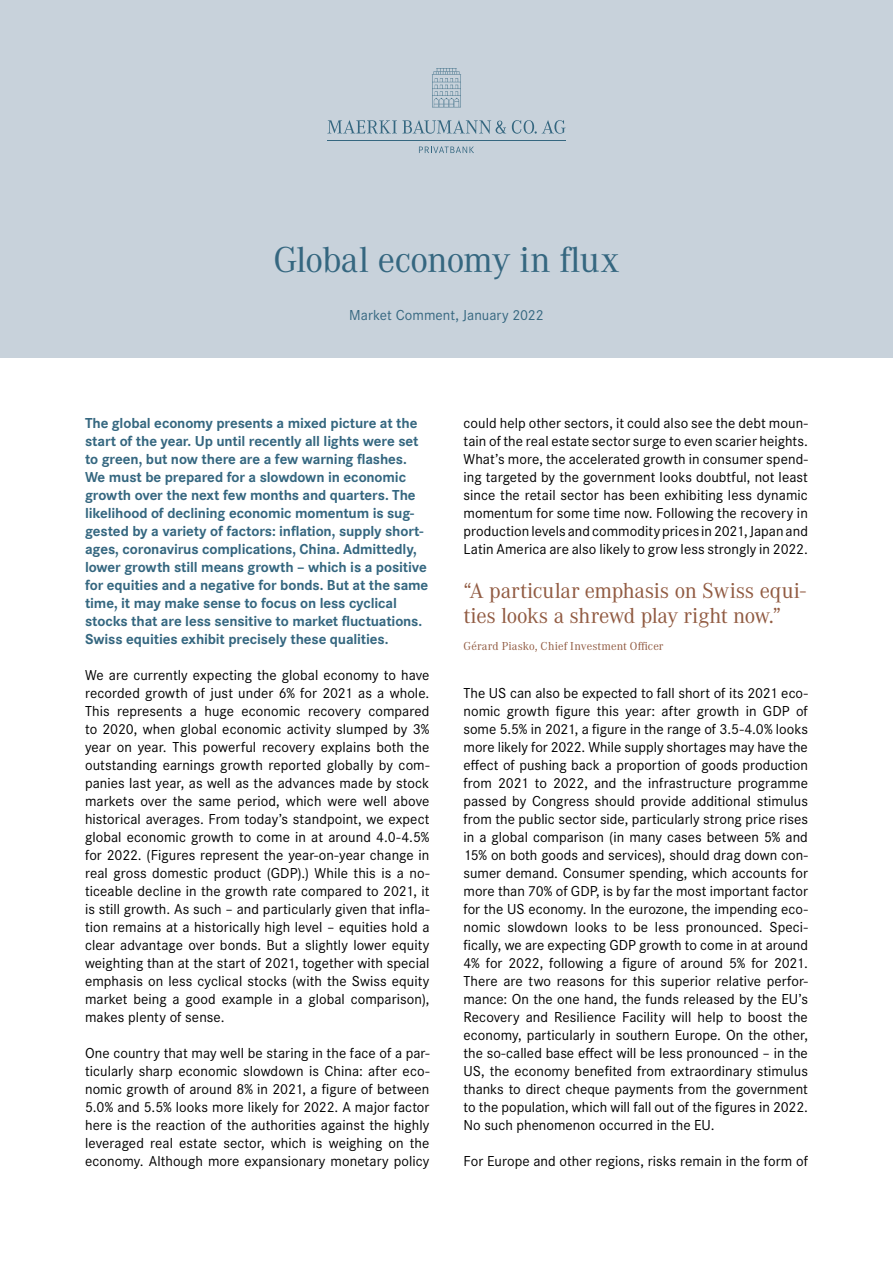
<style>
.page{position:relative;width:893px;height:1263px;background:#fff}
.page>*{position:absolute;margin:0;border:0;box-sizing:border-box;transform-origin:0 0}
.t1{font:37.5px "Corporate A";letter-spacing:-.02em;color:#356780}
.t2{font:22.5px/25.5px "Corporate A";letter-spacing:-.01em;color:#915b42}
.t3{font:15px/18px "Corporate S";letter-spacing:.005em;color:#000;text-align:justify}
.t4{font:700 15px/18px "Corporate S";letter-spacing:-.01em;color:#356780}
.t5{font:15px "Corporate S";color:#356780}
.t6{font:12px "Corporate A";letter-spacing:.01em;color:#915b42}
</style>
<div class="page">
<div style="left:0;top:0;width:893px;height:357px;background:#c8d2db"></div>
<hr style="left:327px;top:140px;width:239px;height:1px;background:#356780">
<svg style="left:327px;top:120px;width:179px;height:14px"></svg>
<svg style="left:512px;top:120px;width:54px;height:14px"></svg>
<svg style="left:432px;top:68px;width:29px;height:39px"></svg>
<svg style="left:419px;top:147px;width:55px;height:6px"></svg>
<h1 class="t1" style="left:273px;top:239px;width:348px">Global economy in flux</h1>
<p class="t5" style="left:349px;top:307px;width:196px">Market Comment, January 2022</p>
<p class="t4" style="left:85px;top:414px;width:345px">The global economy presents a mixed picture at the start of the year. Up until recently all lights were set to green, but now there are a few warning flashes.<br>We must be prepared for a slowdown in economic growth over the next few months and quarters. The likelihood of declining economic momentum is sug&shy;gested by a variety of factors: inflation, supply short&shy;ages, coronavirus complications, China. Admittedly, lower growth still means growth – which is a positive for equities and a negative for bonds. But at the same time, it may make sense to focus on less cyclical stocks that are less sensitive to market fluctuations.<br>Swiss equities exhibit precisely these qualities.</p>
<p class="t3" style="left:85px;top:666px;width:346px">We are currently expecting the global economy to have recorded growth of just under 6% for 2021 as a whole.<br>This represents a huge economic recovery compared to 2020, when global economic activity slumped by 3% year on year. This powerful recovery explains both the outstanding earnings growth reported globally by com&shy;panies last year, as well as the advances made by stock markets over the same period, which were well above historical averages. From today’s standpoint, we expect global economic growth to come in at around 4.0-4.5% for 2022. (Figures represent the year-on-year change in real gross domestic product (GDP).) While this is a no&shy;ticeable decline in the growth rate compared to 2021, it is still growth. As such – and particularly given that infla&shy;tion remains at a historically high level – equities hold a clear advantage over bonds. But a slightly lower equity weighting than at the start of 2021, together with special emphasis on less cyclical stocks (with the Swiss equity market being a good example in a global comparison), makes plenty of sense.</p>
<p class="t3" style="left:85px;top:1044px;width:346px">One country that may well be staring in the face of a par&shy;ticularly sharp economic slowdown is China: after eco&shy;nomic growth of around 8% in 2021, a figure of between 5.0% and 5.5% looks more likely for 2022. A major factor here is the reaction of the authorities against the highly leveraged real estate sector, which is weighing on the economy. Although more expansionary monetary policy</p>
<p class="t3" style="left:463px;top:414px;width:346px">could help other sectors, it could also see the debt moun&shy;tain of the real estate sector surge to even scarier heights.<br>What’s more, the accelerated growth in consumer spend&shy;ing targeted by the government looks doubtful, not least since the retail sector has been exhibiting less dynamic momentum for some time now. Following the recovery in production levels and commodity prices in 2021, Japan and Latin America are also likely to grow less strongly in 2022.</p>
<h2 class="t2" style="left:463px;top:578px;width:344px">“A particular emphasis on Swiss equi&shy;ties looks a shrewd play right now.”</h2>
<p class="t6" style="left:463px;top:639px;width:201px">Gérard Piasko, Chief Investment Officer</p>
<p class="t3" style="left:463px;top:684px;width:346px">The US can also be expected to fall short of its 2021 eco&shy;nomic growth figure this year: after growth in GDP of some 5.5% in 2021, a figure in the range of 3.5-4.0% looks more likely for 2022. While supply shortages may have the effect of pushing back a proportion of goods production from 2021 to 2022, and the infrastructure programme passed by Congress should provide additional stimulus from the public sector side, particularly strong price rises in a global comparison (in many cases between 5% and 15% on both goods and services), should drag down con&shy;sumer demand. Consumer spending, which accounts for more than 70% of GDP, is by far the most important factor for the US economy. In the eurozone, the impending eco&shy;nomic slowdown looks to be less pronounced. Speci&shy;fically, we are expecting GDP growth to come in at around 4% for 2022, following a figure of around 5% for 2021.<br>There are two reasons for this superior relative perfor&shy;mance: On the one hand, the funds released by the EU’s Recovery and Resilience Facility will help to boost the economy, particularly in southern Europe. On the other, the so-called base effect will be less pronounced – in the US, the economy benefited from extraordinary stimulus thanks to direct cheque payments from the government to the population, which will fall out of the figures in 2022.<br>No such phenomenon occurred in the EU.</p>
<p class="t3" style="left:463px;top:1152px;width:346px">For Europe and other regions, risks remain in the form of</p>
</div>
